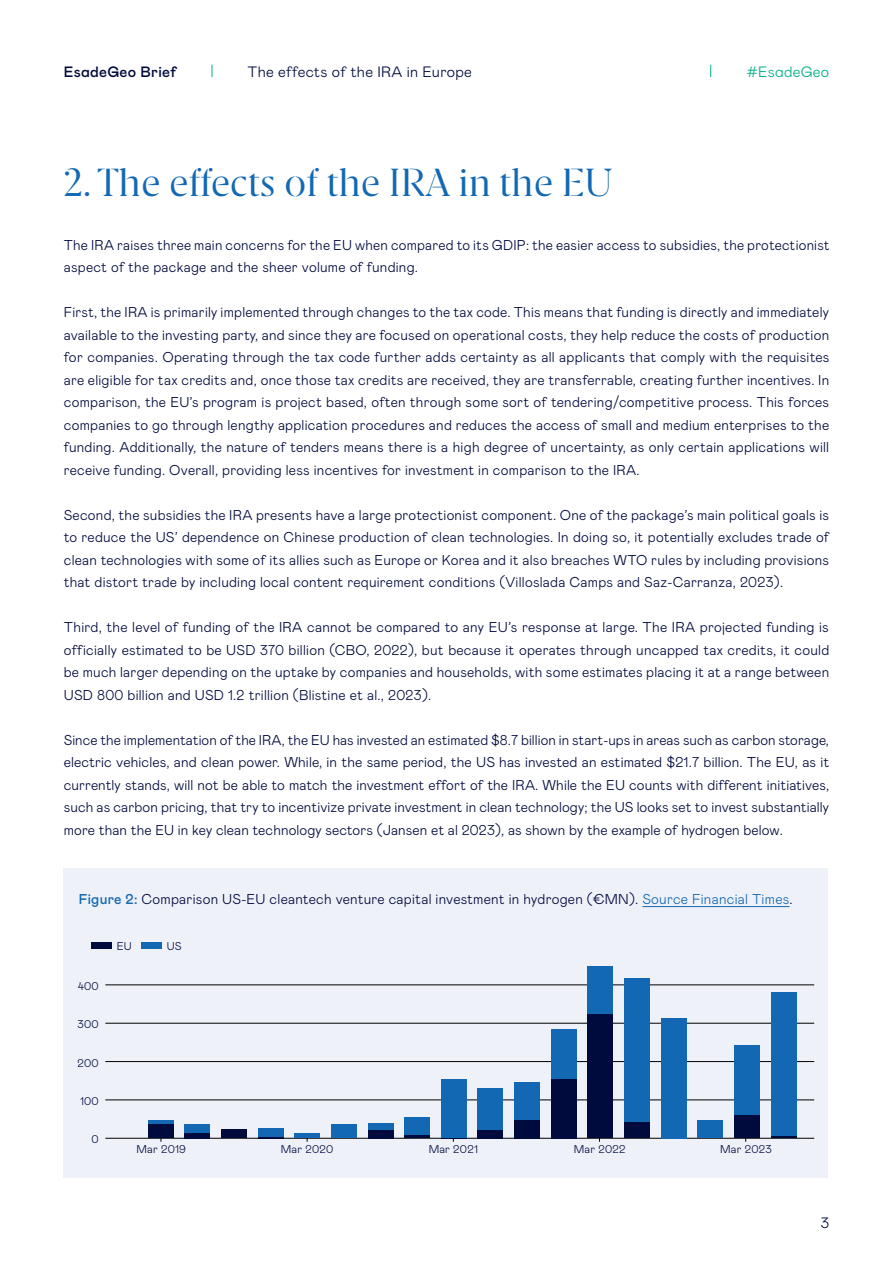
<style>
.page{position:relative;width:893px;height:1263px;background:#fff}
.page>*{position:absolute;margin:0;border:0;box-sizing:border-box;transform-origin:0 0}
.t1{font:39px "Esade";color:#1268b3}
.t2{font:300 15px "Mabry Pro";letter-spacing:.02em;color:#000b3d}
.t3{font:500 15px "Mabry Pro";letter-spacing:.02em;color:#000b3d}
.t4{font:300 15px "Mabry Pro";letter-spacing:.02em;color:#00ae87}
.t5{font:300 14.25px/22.5px "Mabry Pro";letter-spacing:.02em;color:#000a3d;text-align:justify}
.t6{font:300 11.25px "Mabry Pro";letter-spacing:.02em;color:#000a3d}
.s1{font-weight:500;color:#1268b3}
.s2{color:#1268b3}
</style>
<div class="page">
<svg style="left:212px;top:65px;width:1px;height:12px"></svg>
<svg style="left:710px;top:65px;width:1px;height:12px"></svg>
<div style="left:64px;top:868px;width:764px;height:310px;background:#eff1f9"></div>
<hr style="left:642px;top:906px;width:147px;height:1px;background:#1268b3">
<hr style="left:105px;top:1138px;width:709px;height:1px;background:#000">
<hr style="left:105px;top:1100px;width:709px;height:1px;background:#000">
<hr style="left:105px;top:1061px;width:709px;height:1px;background:#000">
<hr style="left:105px;top:1023px;width:709px;height:1px;background:#000">
<hr style="left:105px;top:984px;width:709px;height:1px;background:#000">
<div style="left:221px;top:1129px;width:26px;height:9px;background:#000b3d"></div>
<div style="left:148px;top:1124px;width:26px;height:14px;background:#000b3d"></div>
<hr style="left:148px;top:1120px;width:26px;height:4px;background:#1268b3">
<div style="left:185px;top:1133px;width:25px;height:5px;background:#000b3d"></div>
<div style="left:185px;top:1125px;width:25px;height:8px;background:#1268b3"></div>
<svg style="left:258px;top:1137px;width:25px;height:1px"></svg>
<div style="left:258px;top:1128px;width:25px;height:9px;background:#1268b3"></div>
<div style="left:295px;top:1133px;width:25px;height:5px;background:#1268b3"></div>
<div style="left:331px;top:1125px;width:26px;height:13px;background:#1268b3"></div>
<div style="left:368px;top:1130px;width:25px;height:8px;background:#000b3d"></div>
<div style="left:368px;top:1124px;width:25px;height:6px;background:#1268b3"></div>
<hr style="left:404px;top:1135px;width:26px;height:3px;background:#000b3d">
<div style="left:404px;top:1117px;width:26px;height:18px;background:#1268b3"></div>
<svg style="left:441px;top:1137px;width:25px;height:5px"></svg>
<div style="left:441px;top:1079px;width:25px;height:58px;background:#1268b3"></div>
<div style="left:478px;top:1130px;width:25px;height:8px;background:#000b3d"></div>
<div style="left:478px;top:1088px;width:25px;height:42px;background:#1268b3"></div>
<div style="left:514px;top:1120px;width:26px;height:18px;background:#000b3d"></div>
<div style="left:514px;top:1082px;width:26px;height:38px;background:#1268b3"></div>
<div style="left:661px;top:1018px;width:26px;height:120px;background:#1268b3"></div>
<div style="left:624px;top:1121px;width:26px;height:17px;background:#000b3d"></div>
<div style="left:624px;top:978px;width:26px;height:143px;background:#1268b3"></div>
<div style="left:587px;top:1014px;width:26px;height:124px;background:#000b3d"></div>
<div style="left:587px;top:966px;width:26px;height:48px;background:#1268b3"></div>
<div style="left:551px;top:1079px;width:25px;height:59px;background:#000b3d"></div>
<div style="left:551px;top:1029px;width:25px;height:50px;background:#1268b3"></div>
<div style="left:698px;top:1120px;width:25px;height:18px;background:#1268b3"></div>
<div style="left:734px;top:1115px;width:26px;height:23px;background:#000b3d"></div>
<div style="left:734px;top:1046px;width:26px;height:69px;background:#1268b3"></div>
<hr style="left:771px;top:1135px;width:25px;height:3px;background:#000b3d">
<div style="left:771px;top:992px;width:25px;height:144px;background:#1268b3"></div>
<div style="left:91px;top:942px;width:21px;height:6px;background:#000b3d"></div>
<div style="left:141px;top:942px;width:20px;height:6px;background:#1268b3"></div>
<p class="t3" style="left:64px;top:61px;width:114px">EsadeGeo Brief</p>
<p class="t2" style="left:248px;top:61px;width:226px">The effects of the IRA in Europe</p>
<p class="t4" style="left:746px;top:61px;width:84px">#EsadeGeo</p>
<h1 class="t1" style="left:64px;top:155px;width:550px">2. The effects of the IRA in the EU</h1>
<p class="t5" style="left:64px;top:233px;width:767px">The IRA raises three main concerns for the EU when compared to its GDIP: the easier access to subsidies, the protectionist aspect of the package and the sheer volume of funding.</p>
<p class="t5" style="left:64px;top:300px;width:767px">First, the IRA is primarily implemented through changes to the tax code. This means that funding is directly and immediately available to the investing party, and since they are focused on operational costs, they help reduce the costs of production for companies. Operating through the tax code further adds certainty as all applicants that comply with the requisites are eligible for tax credits and, once those tax credits are received, they are transferrable, creating further incentives. In comparison, the EU’s program is project based, often through some sort of tendering/competitive process. This forces companies to go through lengthy application procedures and reduces the access of small and medium enterprises to the funding. Additionally, the nature of tenders means there is a high degree of uncertainty, as only certain applications will receive funding. Overall, providing less incentives for investment in comparison to the IRA.</p>
<p class="t5" style="left:64px;top:503px;width:767px">Second, the subsidies the IRA presents have a large protectionist component. One of the package’s main political goals is to reduce the US’ dependence on Chinese production of clean technologies. In doing so, it potentially excludes trade of clean technologies with some of its allies such as Europe or Korea and it also breaches WTO rules by including provisions that distort trade by including local content requirement conditions (Villoslada Camps and Saz-Carranza, 2023).</p>
<p class="t5" style="left:64px;top:615px;width:767px">Third, the level of funding of the IRA cannot be compared to any EU’s response at large. The IRA projected funding is officially estimated to be USD 370 billion (CBO, 2022), but because it operates through uncapped tax credits, it could be much larger depending on the uptake by companies and households, with some estimates placing it at a range between USD 800 billion and USD 1.2 trillion (Blistine et al., 2023).</p>
<p class="t5" style="left:64px;top:728px;width:767px">Since the implementation of the IRA, the EU has invested an estimated $8.7 billion in start-ups in areas such as carbon storage, electric vehicles, and clean power. While, in the same period, the US has invested an estimated $21.7 billion. The EU, as it currently stands, will not be able to match the investment effort of the IRA. While the EU counts with different initiatives, such as carbon pricing, that try to incentivize private investment in clean technology; the US looks set to invest substantially more than the EU in key clean technology sectors (Jansen et al 2023), as shown by the example of hydrogen below.</p>
<p class="t5" style="left:79px;top:887px;width:715px"><span class="s1">Figure 2:</span> Comparison US-EU cleantech venture capital investment in hydrogen (€MN). <span class="s2">Source Financial Times</span>.</p>
<p class="t6" style="left:78px;top:978px;width:23px">400</p>
<p class="t6" style="left:78px;top:1016px;width:23px">300</p>
<p class="t6" style="left:78px;top:1055px;width:23px">200</p>
<p class="t6" style="left:80px;top:1093px;width:20px">100</p>
<p class="t6" style="left:92px;top:1131px;width:9px">0</p>
<p class="t6" style="left:117px;top:938px;width:17px">EU</p>
<p class="t6" style="left:167px;top:938px;width:16px">US</p>
<p class="t6" style="left:136px;top:1141px;width:51px">Mar 2019</p>
<p class="t6" style="left:281px;top:1141px;width:54px">Mar 2020</p>
<p class="t6" style="left:429px;top:1141px;width:51px">Mar 2021</p>
<p class="t6" style="left:574px;top:1141px;width:53px">Mar 2022</p>
<p class="t6" style="left:720px;top:1141px;width:53px">Mar 2023</p>
<p class="t2" style="left:821px;top:1212px;width:10px">3</p>
</div>
